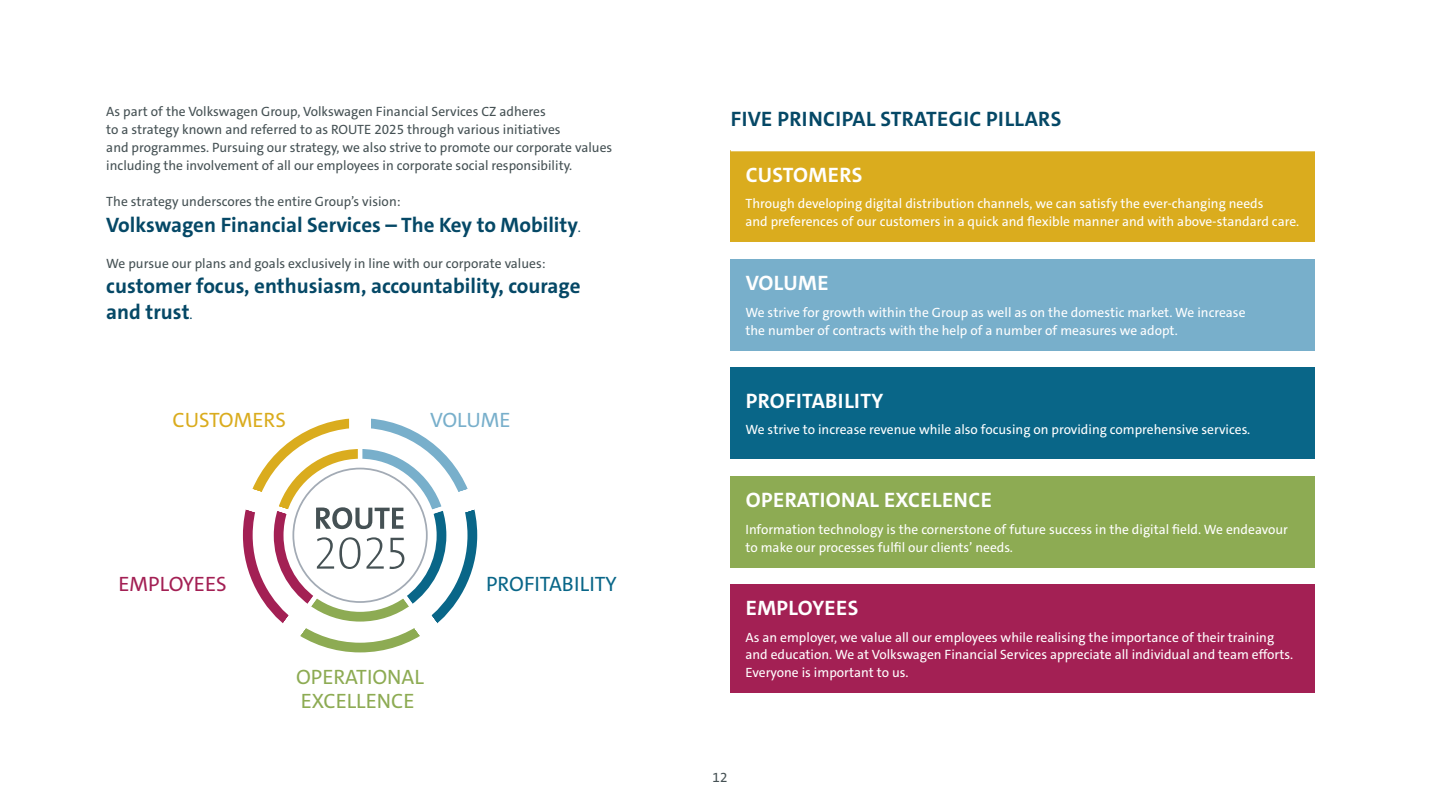
<style>
.page{position:relative;width:1440px;height:810px;background:#fff}
.page>*{position:absolute;margin:0;border:0;box-sizing:border-box;transform-origin:0 0}
.t1{font:700 21px/25.5px "VWAG The Sans";color:#054866}
.t2{font:700 21px "VWAG The Sans";letter-spacing:.02em;color:#fff}
.t3{font:700 21px "VWAG The Sans";letter-spacing:.02em;color:#054866}
.t4{font:20.85px/23.9px "VWAG The Sans";color:#8dab53}
.t5{font:20.85px "VWAG The Sans";color:#096688}
.t6{font:20.85px "VWAG The Sans";color:#daac1e}
.t7{font:20.85px "VWAG The Sans";color:#a32054}
.t8{font:20.85px "VWAG The Sans";letter-spacing:-.01em;color:#78afcb}
.t9{font:13.5px/18px "VWAG The Sans";color:#fff}
.t10{font:13.5px/18px "VWAG The Sans";color:#455154}
.s1{font-weight:400;font-size:13.5px}
</style>
<div class="page">
<svg style="left:242px;top:418px;width:236px;height:235px"></svg>
<div style="left:731px;top:151px;width:584px;height:91px;background:#daac1e"></div>
<svg style="left:731px;top:350px;width:584px;height:218px"></svg>
<div style="left:731px;top:259px;width:584px;height:91px;background:#78afcb"></div>
<div style="left:731px;top:367px;width:584px;height:92px;background:#096688"></div>
<div style="left:731px;top:476px;width:584px;height:91px;background:#8dab53"></div>
<div style="left:731px;top:584px;width:584px;height:109px;background:#a32054"></div>
<p class="t10" style="left:106px;top:103px;width:508px">As part of the Volkswagen Group, Volkswagen Financial Services CZ adheres<br>to a strategy known and referred to as ROUTE 2025 through various initiatives<br>and programmes. Pursuing our strategy, we also strive to promote our corporate values including the involvement of all our employees in corporate social responsibility.</p>
<p class="t10" style="left:106px;top:193px;width:296px">The strategy underscores the entire Group’s vision:</p>
<h1 class="t1" style="left:106px;top:212px;width:476px">Volkswagen Financial Services – The Key to Mobility<span class="s1">.</span></h1>
<p class="t10" style="left:106px;top:254px;width:441px">We pursue our plans and goals exclusively in line with our corporate values:</p>
<h1 class="t1" style="left:106px;top:274px;width:476px">customer focus, enthusiasm, accountability, courage and trust<span class="s1">.</span></h1>
<h2 class="t6" style="left:173px;top:406px;width:115px">CUSTOMERS</h2>
<h2 class="t8" style="left:430px;top:406px;width:82px">VOLUME</h2>
<h2 class="t7" style="left:118px;top:570px;width:110px">EMPLOYEES</h2>
<h2 class="t4" style="left:296px;top:665px;width:129px">OPERATIONAL<br>EXCELLENCE</h2>
<h2 class="t5" style="left:486px;top:571px;width:132px">PROFITABILITY</h2>
<h1 class="t3" style="left:731px;top:105px;width:332px">FIVE PRINCIPAL STRATEGIC PILLARS</h1>
<h1 class="t2" style="left:746px;top:161px;width:118px">CUSTOMERS</h1>
<p class="t9" style="left:746px;top:195px;width:555px">Through developing digital distribution channels, we can satisfy the ever-changing needs<br>and preferences of our customers in a quick and flexible manner and with above-standard care.</p>
<h1 class="t2" style="left:746px;top:270px;width:84px">VOLUME</h1>
<p class="t9" style="left:746px;top:303px;width:502px">We strive for growth within the Group as well as on the domestic market. We increase the number of contracts with the help of a number of measures we adopt.</p>
<h1 class="t2" style="left:746px;top:387px;width:139px">PROFITABILITY</h1>
<p class="t9" style="left:746px;top:421px;width:506px">We strive to increase revenue while also focusing on providing comprehensive services.</p>
<h1 class="t2" style="left:746px;top:486px;width:248px">OPERATIONAL EXCELENCE</h1>
<p class="t9" style="left:746px;top:520px;width:544px">Information technology is the cornerstone of future success in the digital field. We endeavour to make our processes fulfil our clients’ needs.</p>
<h1 class="t2" style="left:746px;top:594px;width:114px">EMPLOYEES</h1>
<p class="t9" style="left:746px;top:628px;width:549px">As an employer, we value all our employees while realising the importance of their training and education. We at Volkswagen Financial Services appreciate all individual and team efforts.<br>Everyone is important to us.</p>
<p class="t10" style="left:713px;top:769px;width:16px">12</p>
</div>
